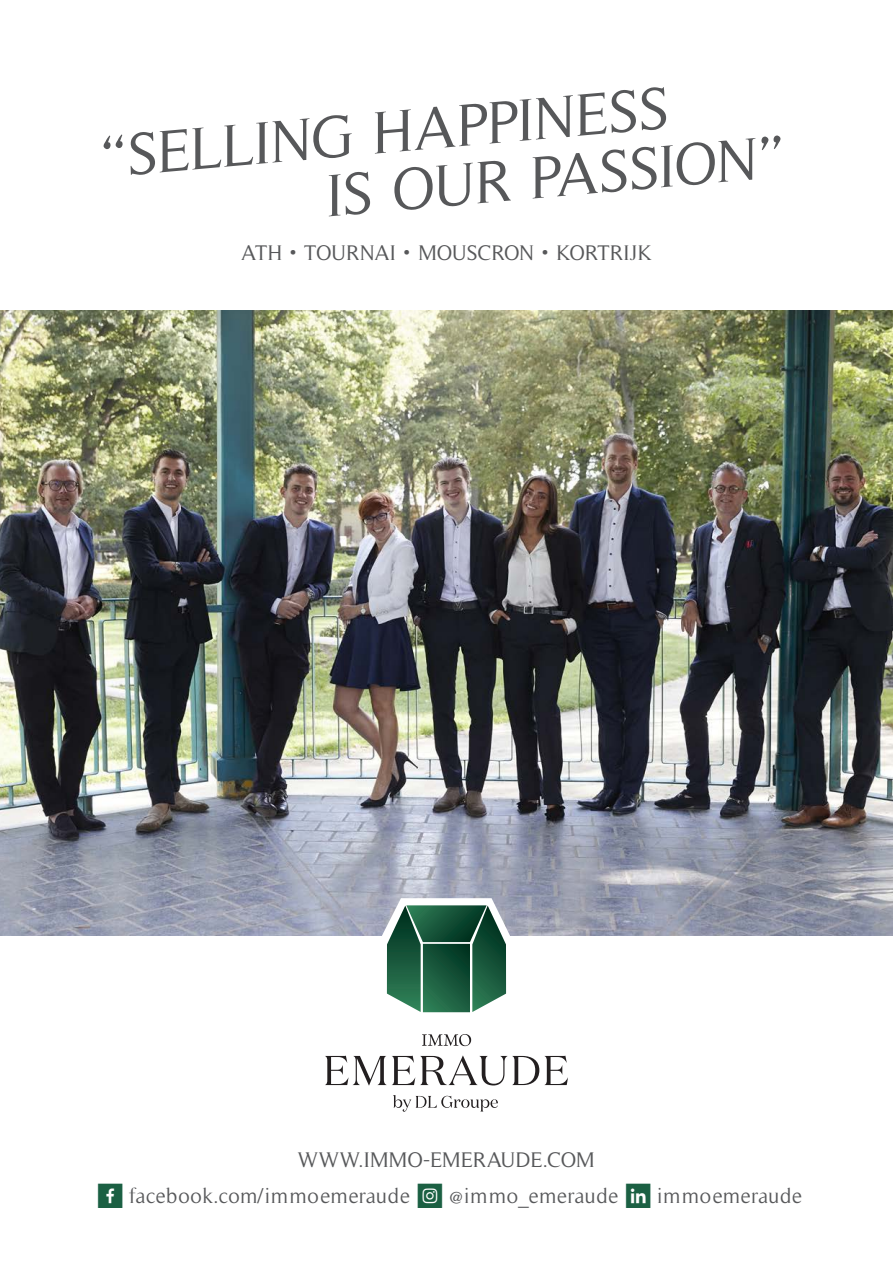
<style>
.page{position:relative;width:893px;height:1263px;background:#fff}
.page>*{position:absolute;margin:0;border:0;box-sizing:border-box;transform-origin:0 0}
.t1{font:60.45px "Timeless";color:#57585a}
.t2{font:21.6px "Timeless";letter-spacing:.03em;color:#57585a}
.t3{font:21.6px "Timeless";color:#57585a}
.s1{font-family:"Social Shapes";color:#1b6043}
</style>
<div class="page">
<img style="left:0;top:310px;width:893px;height:625px">
<svg style="left:379px;top:898px;width:134px;height:114px"></svg>
<svg style="left:422px;top:1034px;width:49px;height:12px"></svg>
<svg style="left:325px;top:1055px;width:243px;height:30px"></svg>
<svg style="left:393px;top:1095px;width:105px;height:17px"></svg>
<p class="t1" style="left:94px;top:124px;width:574px;rotate:-5deg">“SELLING HAPPINESS</p>
<p class="t1" style="left:321px;top:163px;width:463px;rotate:-5deg">IS OUR PASSION”</p>
<p class="t3" style="left:241px;top:241px;width:412px">ATH • TOURNAI • MOUSCRON • KORTRIJK</p>
<p class="t3" style="left:298px;top:1147px;width:299px">WWW.IMMO-EMERAUDE.COM</p>
<p class="t2" style="left:97px;top:1183px;width:707px"><span class="s1">E</span> facebook.com/immoemeraude <span class="s1">c</span> @immo_emeraude <span class="s1">i</span> immoemeraude</p>
</div>
